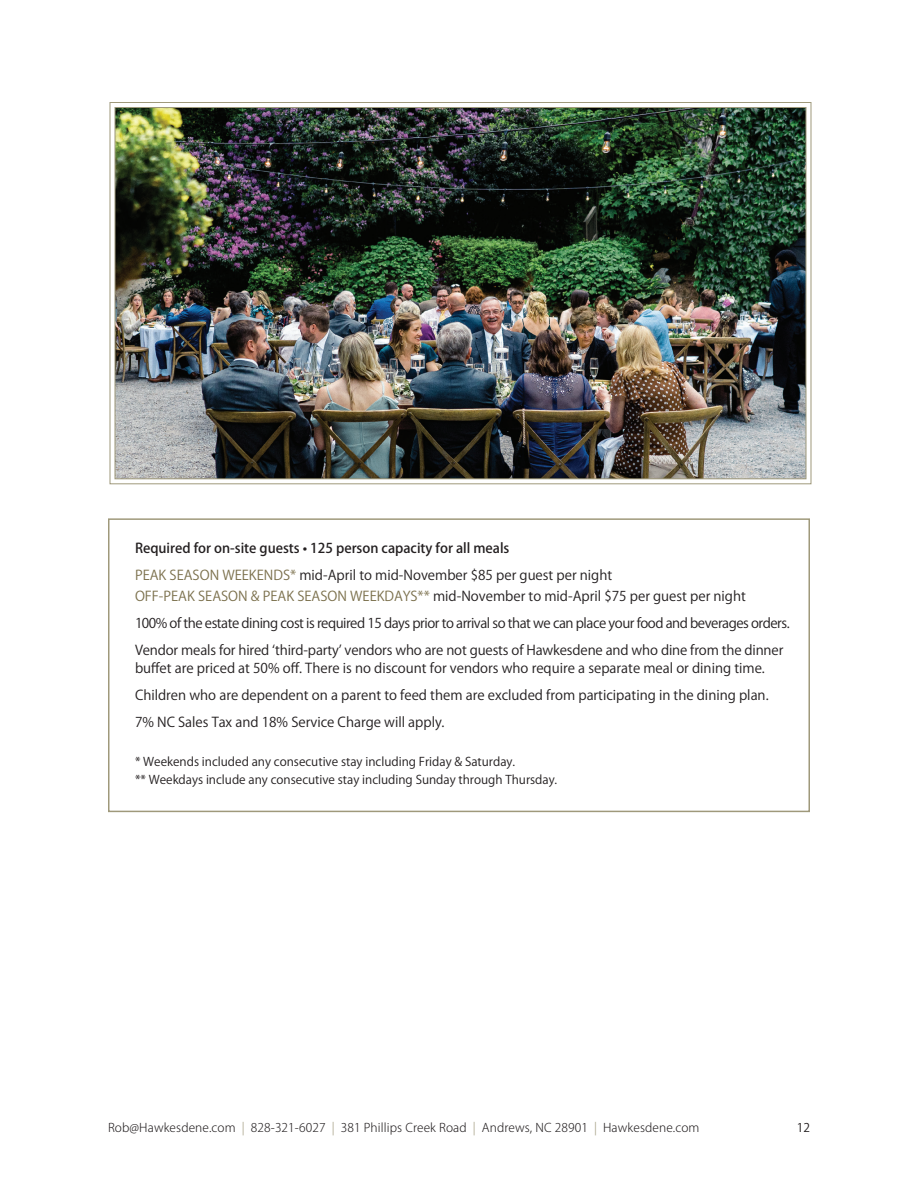
<style>
.page{position:relative;width:918px;height:1188px;background:#fff}
.page>*{position:absolute;margin:0;border:0;box-sizing:border-box;transform-origin:0 0}
.t1{font:13.5px/18px "Koz Go Pro";color:#231f20}
.t2{font:13.5px "Koz Go Pro";letter-spacing:-.035em;color:#231f20}
.t3{font:500 13.5px "Koz Go Pro";color:#231f20}
.t4{font:12px "Koz Go Pro";color:#231f20}
.t5{font:300 12px "Koz Go Pro";letter-spacing:.01em;color:#231f20}
.s1{color:#7b704c}
.s2{color:#9f997b}
</style>
<div class="page">
<div style="left:108px;top:518px;width:702px;height:294px;border:2px solid #9f997b"></div>
<svg style="left:109px;top:102px;width:703px;height:383px"></svg>
<img style="left:114px;top:106px;width:693px;height:374px">
<p class="t3" style="left:135px;top:539px;width:376px">Required for on-site guests • 125 person capacity for all meals</p>
<p class="t1" style="left:135px;top:566px;width:479px"><span class="s1">PEAK SEASON WEEKENDS*</span> mid-April to mid-November $85 per guest per night</p>
<p class="t1" style="left:135px;top:587px;width:612px"><span class="s1">OFF-PEAK SEASON &amp; PEAK SEASON WEEKDAYS**</span> mid-November to mid-April $75 per guest per night</p>
<p class="t2" style="left:135px;top:614px;width:656px">100% of the estate dining cost is required 15 days prior to arrival so that we can place your food and beverages orders.</p>
<p class="t1" style="left:135px;top:641px;width:650px">Vendor meals for hired ‘third-party’ vendors who are not guests of Hawkesdene and who dine from the dinner buffet are priced at 50% off. There is no discount for vendors who require a separate meal or dining time.</p>
<p class="t1" style="left:135px;top:686px;width:635px">Children who are dependent on a parent to feed them are excluded from participating in the dining plan.</p>
<p class="t1" style="left:135px;top:713px;width:311px">7% NC Sales Tax and 18% Service Charge will apply.</p>
<p class="t4" style="left:135px;top:754px;width:381px">* Weekends included any consecutive stay including Friday &amp; Saturday.</p>
<p class="t4" style="left:135px;top:772px;width:424px">** Weekdays include any consecutive stay including Sunday through Thursday.</p>
<p class="t5" style="left:108px;top:1119px;width:593px">Rob@Hawkesdene.com <span class="s2">|</span> 828-321-6027 <span class="s2">|</span> 381 Phillips Creek Road <span class="s2">|</span> Andrews, NC 28901 <span class="s2">|</span> Hawkesdene.com</p>
<p class="t4" style="left:797px;top:1120px;width:15px">12</p>
</div>
